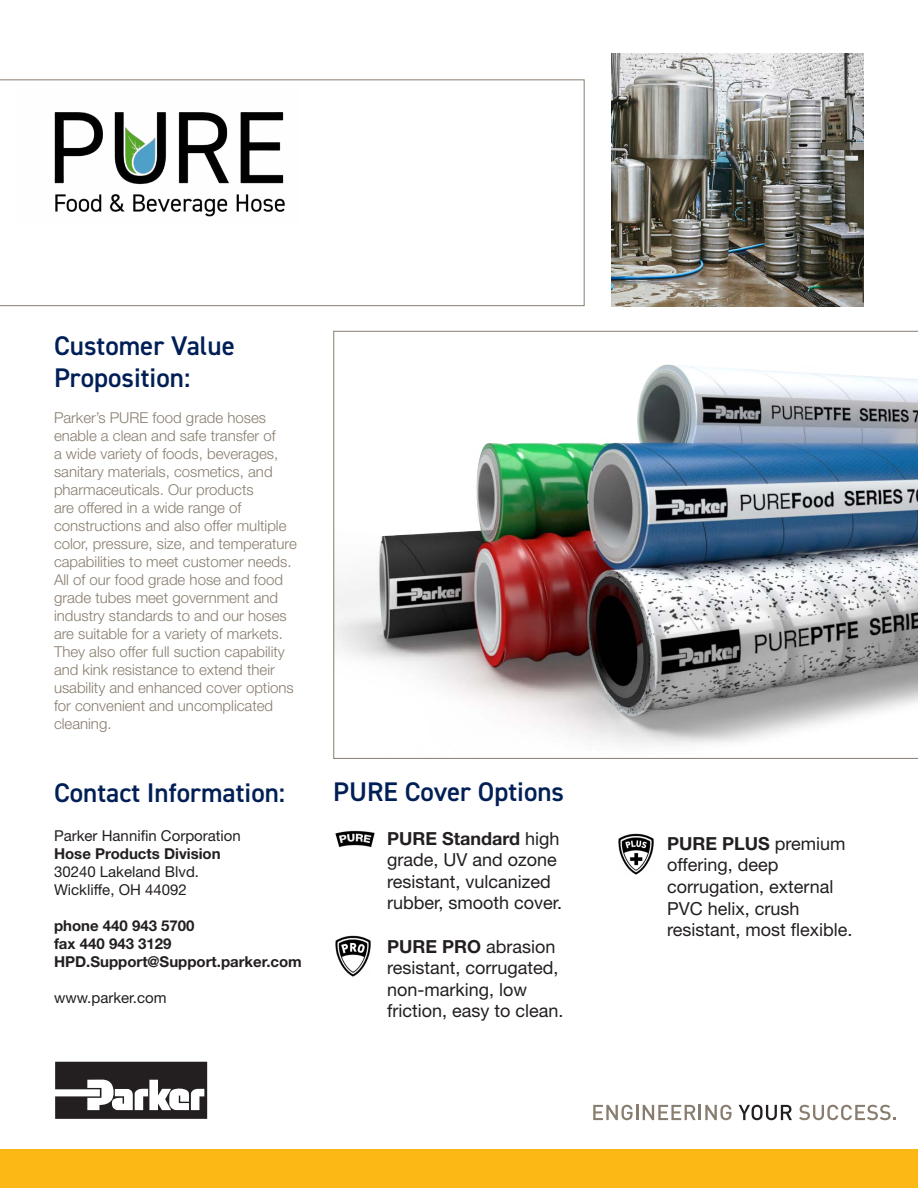
<style>
.page{position:relative;width:918px;height:1188px;background:#fff}
.page>*{position:absolute;margin:0;border:0;box-sizing:border-box;transform-origin:0 0}
.t1{font:600 27px/32.4px "DIN2014";color:#001f56}
.t2{font:18px/21.6px "Helvetica Neue LT Std";color:#231f20}
.t3{font:300 15px/18px "Helvetica Neue LT Std";color:#887d6e}
.t4{font:700 15px "Helvetica Neue LT Std";color:#231f20}
.t5{font:15px "Helvetica Neue LT Std";color:#231f20}
.s1{font-weight:700}
</style>
<div class="page">
<svg style="left:55px;top:1062px;width:152px;height:57px"></svg>
<div style="left:0;top:1150px;width:918px;height:38px;background:#fcb814"></div>
<svg style="left:593px;top:1105px;width:139px;height:15px"></svg>
<svg style="left:739px;top:1105px;width:53px;height:15px"></svg>
<svg style="left:799px;top:1105px;width:97px;height:15px"></svg>
<svg style="left:0;top:79px;width:585px;height:227px"></svg>
<img style="left:611px;top:54px;width:253px;height:252px">
<img style="left:333px;top:331px;width:585px;height:428px">
<img style="left:335px;top:935px;width:36px;height:41px">
<img style="left:335px;top:830px;width:40px;height:18px">
<img style="left:618px;top:834px;width:36px;height:41px">
<img style="left:15px;top:84px;width:284px;height:140px">
<p class="t1" style="left:54px;top:329px;width:182px">Customer Value<br>Proposition:</p>
<p class="t3" style="left:54px;top:409px;width:244px">Parker’s PURE food grade hoses enable a clean and safe transfer of<br>a wide variety of foods, beverages, sanitary materials, cosmetics, and pharmaceuticals. Our products<br>are offered in a wide range of constructions and also offer multiple color, pressure, size, and temperature capabilities to meet customer needs.<br>All of our food grade hose and food grade tubes meet government and industry standards to and our hoses are suitable for a variety of markets.<br>They also offer full suction capability and kink resistance to extend their usability and enhanced cover options for convenient and uncomplicated cleaning.</p>
<p class="t1" style="left:54px;top:776px;width:233px">Contact Information:</p>
<p class="t5" style="left:54px;top:827px;width:188px">Parker Hannifin Corporation</p>
<p class="t4" style="left:54px;top:845px;width:168px">Hose Products Division</p>
<p class="t5" style="left:54px;top:863px;width:147px">30240 Lakeland Blvd.</p>
<p class="t5" style="left:54px;top:881px;width:134px">Wickliffe, OH 44092</p>
<p class="t4" style="left:54px;top:917px;width:142px">phone 440 943 5700</p>
<p class="t4" style="left:54px;top:935px;width:119px">fax 440 943 3129</p>
<p class="t4" style="left:54px;top:953px;width:249px">HPD.Support@Support.parker.com</p>
<p class="t5" style="left:54px;top:989px;width:114px">www.parker.com</p>
<p class="t1" style="left:333px;top:775px;width:233px">PURE Cover Options</p>
<p class="t2" style="left:387px;top:827px;width:177px"><span class="s1">PURE Standard</span> high grade, UV and ozone resistant, vulcanized rubber, smooth cover.</p>
<p class="t2" style="left:387px;top:935px;width:178px"><span class="s1">PURE PRO</span> abrasion resistant, corrugated, non-marking, low friction, easy to clean.</p>
<p class="t2" style="left:667px;top:832px;width:187px"><span class="s1">PURE PLUS</span> premium offering, deep corrugation, external<br>PVC helix, crush resistant, most flexible.</p>
</div>
